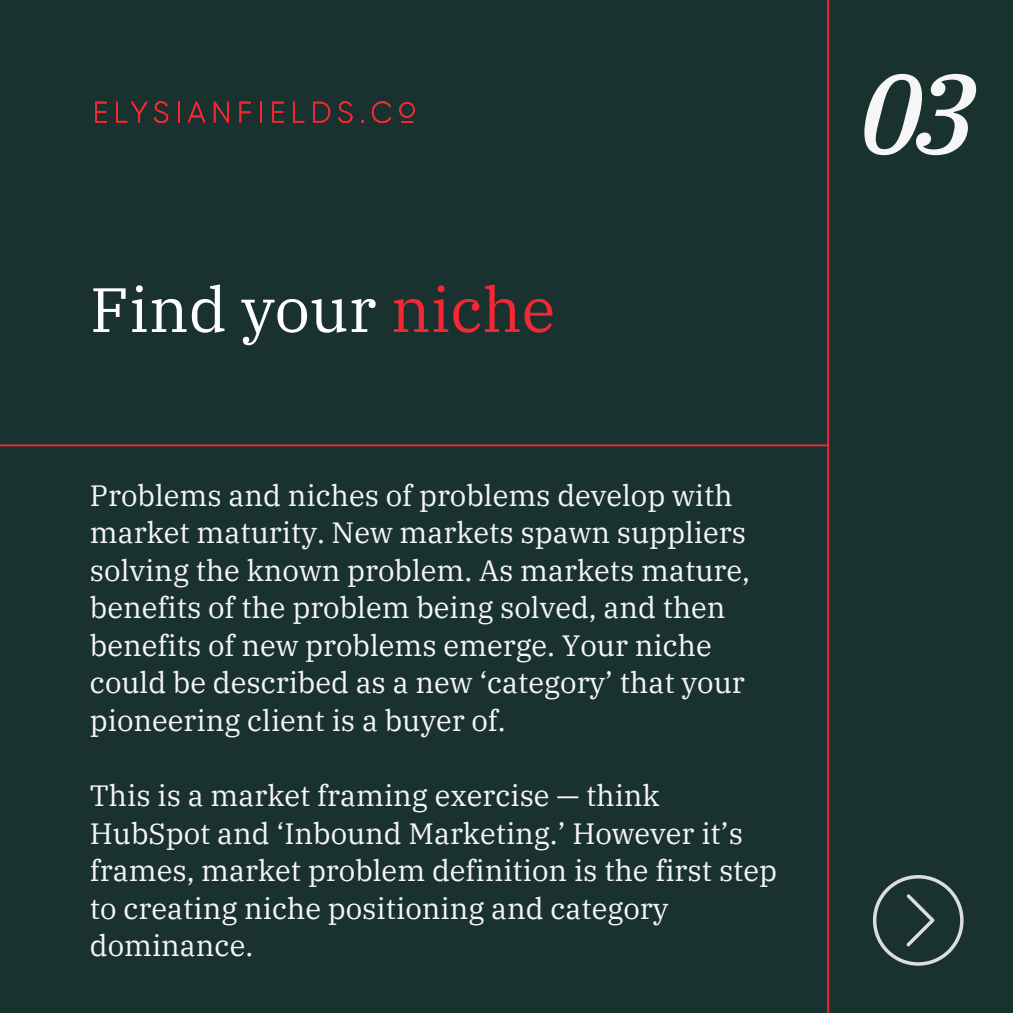
<style>
.page{position:relative;width:1013px;height:1013px;background:#fff}
.page>*{position:absolute;margin:0;border:0;box-sizing:border-box;transform-origin:0 0}
.t1{font:italic 500 112.5px "IBM Plex Serif";color:#f6f6f6}
.t2{font:62.5px "IBM Plex Serif";color:#fff}
.t3{font:29.25px/37.5px "IBM Plex Serif";color:#f6f6f6}
.s1{color:#f32735}
</style>
<div class="page">
<div style="left:0;top:0;width:1012px;height:1012px;background:#1a322f"></div>
<hr style="left:827px;top:0;width:2px;height:1012px;background:#f32735">
<hr style="left:0;top:444px;width:829px;height:2px;background:#f32735">
<svg style="left:872px;top:875px;width:91px;height:90px"></svg>
<svg style="left:95px;top:102px;width:12px;height:20px"></svg>
<svg style="left:116px;top:102px;width:31px;height:20px"></svg>
<svg style="left:154px;top:101px;width:14px;height:22px"></svg>
<svg style="left:178px;top:102px;width:1px;height:20px"></svg>
<svg style="left:188px;top:102px;width:17px;height:20px"></svg>
<svg style="left:214px;top:102px;width:15px;height:20px"></svg>
<svg style="left:240px;top:102px;width:11px;height:20px"></svg>
<svg style="left:260px;top:102px;width:1px;height:20px"></svg>
<svg style="left:272px;top:102px;width:12px;height:20px"></svg>
<svg style="left:293px;top:102px;width:11px;height:20px"></svg>
<svg style="left:313px;top:102px;width:17px;height:20px"></svg>
<svg style="left:338px;top:101px;width:14px;height:22px"></svg>
<svg style="left:372px;top:101px;width:19px;height:22px"></svg>
<svg style="left:399px;top:102px;width:16px;height:21px"></svg>
<p class="t2" style="left:90px;top:268px;width:467px">Find your <span class="s1">niche</span></p>
<p class="t3" style="left:90px;top:476px;width:661px">Problems and niches of problems develop with market maturity. New markets spawn suppliers solving the known problem. As markets mature, benefits of the problem being solved, and then benefits of new problems emerge. Your niche could be described as a new ‘category’ that your pioneering client is a buyer of.</p>
<p class="t3" style="left:90px;top:776px;width:688px">This is a market framing exercise — think HubSpot and ‘Inbound Marketing.’ However it’s frames, market problem definition is the first step to creating niche positioning and category dominance.</p>
<p class="t1" style="left:859px;top:38px;width:118px">03</p>
</div>
